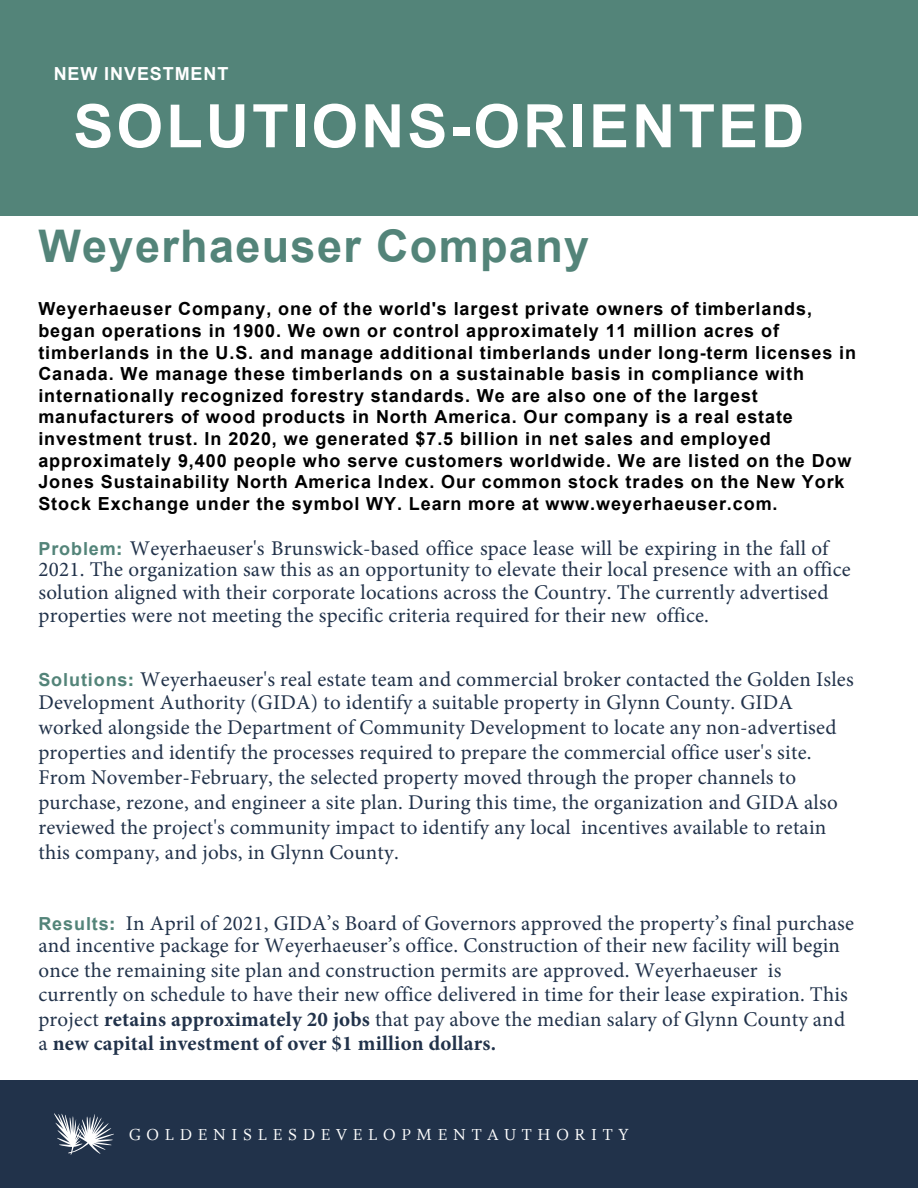
<style>
.page{position:relative;width:918px;height:1188px;background:#fff}
.page>*{position:absolute;margin:0;border:0;box-sizing:border-box;transform-origin:0 0}
.t1{font:700 60px "Arial";letter-spacing:.05em;color:#fff}
.t2{font:700 45px "Arial";letter-spacing:.03em;color:#538479}
.t3{font:21px/25px "Minion Pro";letter-spacing:.01em;color:#21324a}
.t4{font:700 18px/21.6px "Arial";letter-spacing:.05em;color:#000}
.t5{font:18px "Whitman Roman LF";color:#fff}
.t6{font:700 18px "Arial";letter-spacing:.05em;color:#fff}
.s1{font-family:"Arial";font-weight:700;font-size:18px;color:#538479}
.s2{font-family:"Helvetica Neue";font-weight:700;font-size:18px;color:#538479}
.s3{font-weight:700}
</style>
<div class="page">
<div style="left:0;top:1080px;width:918px;height:108px;background:#21324a"></div>
<svg style="left:54px;top:1113px;width:60px;height:42px"></svg>
<div style="left:0;top:0;width:918px;height:216px;background:#538479"></div>
<p class="t6" style="left:54px;top:61px;width:176px">NEW INVESTMENT</p>
<h1 class="t1" style="left:73px;top:84px;width:732px">SOLUTIONS-ORIENTED</h1>
<h2 class="t2" style="left:38px;top:215px;width:552px">Weyerhaeuser Company</h2>
<p class="t4" style="left:38px;top:299px;width:819px">Weyerhaeuser Company, one of the world's largest private owners of timberlands, began operations in 1900. We own or control approximately 11 million acres of timberlands in the U.S. and manage additional timberlands under long-term licenses in Canada. We manage these timberlands on a sustainable basis in compliance with internationally recognized forestry standards. We are also one of the largest manufacturers of wood products in North America. Our company is a real estate investment trust. In 2020, we generated $7.5 billion in net sales and employed approximately 9,400 people who serve customers worldwide. We are listed on the Dow Jones Sustainability North America Index. Our common stock trades on the New York Stock Exchange under the symbol WY. Learn more at www.weyerhaeuser.com.</p>
<p class="t3" style="left:38px;top:538px;width:814px;line-height:21px"><span class="s1">Problem</span><span class="s2">:</span> Weyerhaeuser's Brunswick-based office space lease will be expiring in the fall of<br>2021. The organization saw this as an opportunity to elevate their local presence with an office</p>
<p class="t3" style="left:38px;top:581px;width:792px;line-height:23.2px">solution aligned with their corporate locations across the Country. The currently advertised properties were not meeting the specific criteria required for their new office.</p>
<p class="t3" style="left:38px;top:668px;width:817px;line-height:23px"><span class="s1">Solutions</span><span class="s2">:</span> Weyerhaeuser's real estate team and commercial broker contacted the Golden Isles<br>Development Authority (GIDA) to identify a suitable property in Glynn County. GIDA</p>
<p class="t3" style="left:38px;top:715px;width:801px">worked alongside the Department of Community Development to locate any non-advertised properties and identify the processes required to prepare the commercial office user's site.<br>From November-February, the selected property moved through the proper channels to purchase, rezone, and engineer a site plan. During this time, the organization and GIDA also reviewed the project's community impact to identify any local incentives available to retain this company, and jobs, in Glynn County.</p>
<p class="t3" style="left:38px;top:912px;width:817px;line-height:22.5px"><span class="s1">Results</span><span class="s2">:</span> In April of 2021, GIDA’s Board of Governors approved the property’s final purchase and incentive package for Weyerhaeuser’s office. Construction of their new facility will begin</p>
<p class="t3" style="left:38px;top:958px;width:811px;line-height:24.6px">once the remaining site plan and construction permits are approved. Weyerhaeuser is currently on schedule to have their new office delivered in time for their lease expiration. This project <span class="s3">retains approximately 20 jobs</span> that pay above the median salary of Glynn County and a <span class="s3">new capital investment of over $1 million dollars.</span></p>
<p class="t5" style="left:129px;top:1125px;width:501px">G O L D E N I S L E S D E V E L O P M E N T A U T H O R I T Y</p>
</div>
